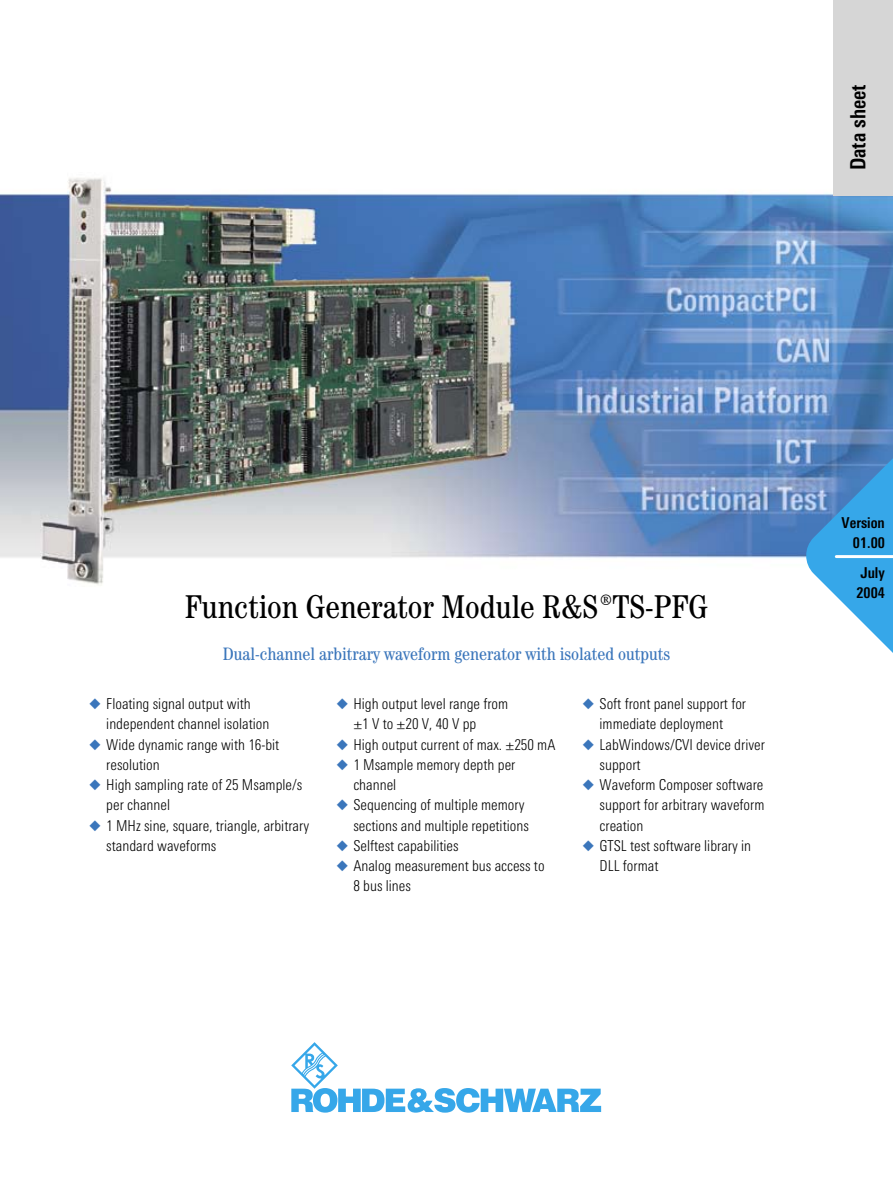
<style>
.page{position:relative;width:893px;height:1191px;background:#fff}
.page>*{position:absolute;margin:0;border:0;box-sizing:border-box;transform-origin:0 0}
.titel{font:condensed 33px "Century";color:#000}
.t1{font:700 21px "RS Univers Cond";color:#000}
.headline{font:condensed 18px "Century";color:#3b76bb}
.Feature{font:300 15px/20.2px "RS Univers Cond";color:#000}
.Absatzfett{font:700 15px/20.2px "RS Univers Cond";color:#000;text-align:right}
.s1{color:#3b76bb}
</style>
<div class="page">
<img style="left:0;top:178px;width:893px;height:407px">
<svg style="left:291px;top:1042px;width:310px;height:70px"></svg>
<svg style="left:804px;top:446px;width:89px;height:207px"></svg>
<hr style="left:836px;top:555px;width:57px;height:3px;background:#fff">
<div style="left:833px;top:0;width:60px;height:195px;background:#d6d6d6"></div>
<p class="t1" style="left:846px;top:170px;width:87px;rotate:-90deg">Data sheet</p>
<p class="titel" style="left:185px;top:587px;width:525px">Function Generator Module ¸TS-PFG</p>
<p class="headline" style="left:223px;top:643px;width:449px">Dual-channel arbitrary waveform generator with isolated outputs</p>
<p class="Feature" style="left:106px;top:693px;width:165px;text-indent:-17px"><span class="s1">◆</span> Floating signal output with independent channel isolation</p>
<p class="Feature" style="left:106px;top:734px;width:175px;text-indent:-17px"><span class="s1">◆</span> Wide dynamic range with 16-bit resolution</p>
<p class="Feature" style="left:106px;top:774px;width:198px;text-indent:-17px"><span class="s1">◆</span> High sampling rate of 25 Msample/s per channel</p>
<p class="Feature" style="left:106px;top:815px;width:204px;text-indent:-17px"><span class="s1">◆</span> 1 MHz sine, square, triangle, arbitrary standard waveforms</p>
<p class="Feature" style="left:353px;top:693px;width:156px;text-indent:-17px"><span class="s1">◆</span> High output level range from ±1 V to ±20 V, 40 V pp</p>
<p class="Feature" style="left:336px;top:734px;width:221px"><span class="s1">◆</span> High output current of max. ±250 mA</p>
<p class="Feature" style="left:353px;top:754px;width:164px;text-indent:-17px"><span class="s1">◆</span> 1 Msample memory depth per channel</p>
<p class="Feature" style="left:336px;top:795px;width:194px;text-align:right"><span class="s1">◆</span> Sequencing of multiple memory sections and multiple repetitions</p>
<p class="Feature" style="left:336px;top:835px;width:124px"><span class="s1">◆</span> Selftest capabilities</p>
<p class="Feature" style="left:353px;top:855px;width:193px;text-indent:-17px"><span class="s1">◆</span> Analog measurement bus access to<br>8 bus lines</p>
<p class="Feature" style="left:583px;top:693px;width:165px"><span class="s1">◆</span> Soft front panel support for</p>
<p class="Feature" style="left:600px;top:714px;width:125px">immediate deployment</p>
<p class="Feature" style="left:600px;top:734px;width:167px;text-indent:-17px"><span class="s1">◆</span> LabWindows/CVI device driver support</p>
<p class="Feature" style="left:600px;top:774px;width:166px;text-align:justify;text-indent:-17px"><span class="s1">◆</span> Waveform Composer software support for arbitrary waveform creation</p>
<p class="Feature" style="left:600px;top:835px;width:153px;text-indent:-17px"><span class="s1">◆</span> GTSL test software library in<br>DLL format</p>
<p class="Absatzfett" style="left:841px;top:512px;width:45px">Version<br>01.00</p>
<p class="Absatzfett" style="left:856px;top:562px;width:30px;text-align:left">July<br>2004</p>
</div>
